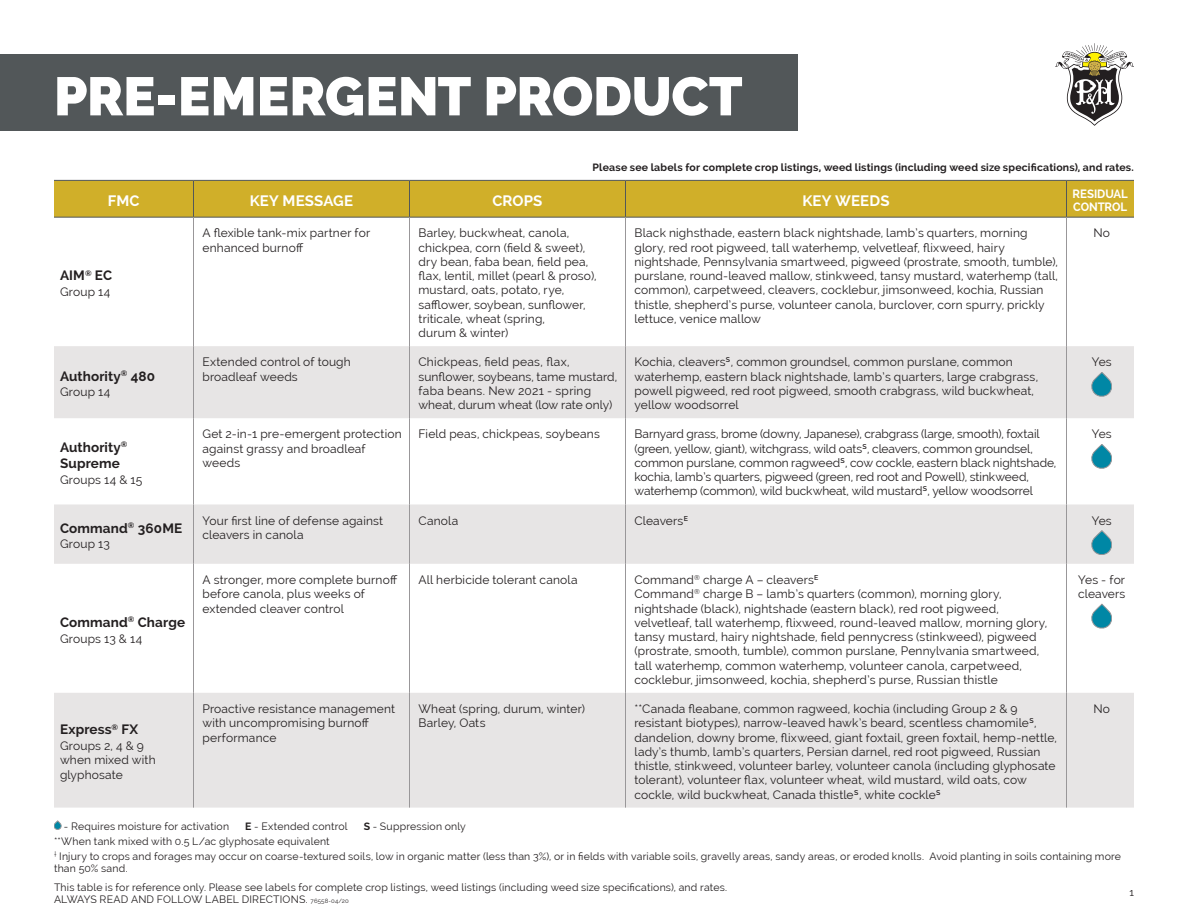
<style>
.page{position:relative;width:1188px;height:918px;background:#fff}
.page>*{position:absolute;margin:0;border:0;box-sizing:border-box;transform-origin:0 0}
.t1{font:900 54px "Raleway";letter-spacing:-.005em;color:#fff}
.TableHead{font:700 15px "Raleway";letter-spacing:.01em;color:#fff}
.Table_Name{font:700 13.5px/16.5px "Raleway";letter-spacing:.01em;color:#231f20}
.TableBody{font:12px/14.2px "Raleway";letter-spacing:.015em;color:#231f20}
.TableBody-2{font:12px/14.2px "Raleway";letter-spacing:-.005em;color:#231f20}
.TableHead-2{font:700 12px/13.5px "Raleway";letter-spacing:-.01em;color:#fff;scale:.95 1}
.Legend{font:10.5px/12px "Raleway";letter-spacing:.02em;color:#231f20}
.Legend-2{font:700 10.5px "Raleway";letter-spacing:.02em;color:#231f20}
.s1{font-weight:700}
.s2{font-size:6px}
</style>
<div class="page">
<div style="left:0;top:54px;width:797px;height:76px;background:#525759"></div>
<div style="left:54px;top:181px;width:1080px;height:36px;background:#d0af29"></div>
<svg style="left:54px;top:346px;width:1080px;height:462px;fill:#e7e5e5"></svg>
<hr style="left:54px;top:180px;width:140px;height:1px;background:#525759">
<hr style="left:194px;top:180px;width:216px;height:1px;background:#525759">
<hr style="left:410px;top:180px;width:216px;height:1px;background:#525759">
<hr style="left:626px;top:180px;width:440px;height:1px;background:#525759">
<hr style="left:1066px;top:180px;width:68px;height:1px;background:#525759">
<hr style="left:54px;top:217px;width:140px;height:1px;background:#525759">
<hr style="left:194px;top:217px;width:216px;height:1px;background:#525759">
<hr style="left:410px;top:217px;width:216px;height:1px;background:#525759">
<hr style="left:626px;top:217px;width:440px;height:1px;background:#525759">
<hr style="left:1066px;top:217px;width:68px;height:1px;background:#525759">
<hr style="left:193px;top:218px;width:1px;height:128px;background:#999799">
<hr style="left:409px;top:218px;width:1px;height:128px;background:#999799">
<hr style="left:625px;top:218px;width:1px;height:128px;background:#999799">
<hr style="left:1066px;top:218px;width:1px;height:128px;background:#999799">
<hr style="left:193px;top:346px;width:1px;height:72px;background:#999799">
<hr style="left:409px;top:346px;width:1px;height:72px;background:#999799">
<hr style="left:625px;top:346px;width:1px;height:72px;background:#999799">
<hr style="left:1066px;top:346px;width:1px;height:72px;background:#999799">
<hr style="left:193px;top:418px;width:1px;height:86px;background:#999799">
<hr style="left:409px;top:418px;width:1px;height:86px;background:#999799">
<hr style="left:625px;top:418px;width:1px;height:86px;background:#999799">
<hr style="left:1066px;top:418px;width:1px;height:86px;background:#999799">
<hr style="left:193px;top:504px;width:1px;height:60px;background:#999799">
<hr style="left:409px;top:504px;width:1px;height:60px;background:#999799">
<hr style="left:625px;top:504px;width:1px;height:60px;background:#999799">
<hr style="left:1066px;top:504px;width:1px;height:60px;background:#999799">
<hr style="left:193px;top:564px;width:1px;height:129px;background:#999799">
<hr style="left:409px;top:564px;width:1px;height:129px;background:#999799">
<hr style="left:625px;top:564px;width:1px;height:129px;background:#999799">
<hr style="left:1066px;top:564px;width:1px;height:129px;background:#999799">
<hr style="left:193px;top:693px;width:1px;height:115px;background:#999799">
<hr style="left:409px;top:693px;width:1px;height:115px;background:#999799">
<hr style="left:625px;top:693px;width:1px;height:115px;background:#999799">
<hr style="left:1066px;top:693px;width:1px;height:115px;background:#999799">
<hr style="left:193px;top:181px;width:1px;height:36px;background:#525759">
<hr style="left:409px;top:181px;width:1px;height:36px;background:#525759">
<hr style="left:625px;top:181px;width:1px;height:36px;background:#525759">
<hr style="left:1066px;top:181px;width:1px;height:36px;background:#525759">
<svg style="left:1092px;top:372px;width:20px;height:24px"></svg>
<svg style="left:1092px;top:444px;width:20px;height:24px"></svg>
<svg style="left:1092px;top:530px;width:20px;height:25px"></svg>
<svg style="left:1092px;top:604px;width:20px;height:24px"></svg>
<svg style="left:1055px;top:43px;width:79px;height:83px"></svg>
<svg style="left:54px;top:821px;width:7px;height:9px"></svg>
<p class="t1" style="left:54px;top:65px;width:690px">PRE-EMERGENT PRODUCT</p>
<p class="Legend-2" style="left:593px;top:161px;width:543px">Please see labels for complete crop listings, weed listings (including weed size specifications), and rates.</p>
<p class="TableHead" style="left:108px;top:192px;width:33px">FMC</p>
<p class="TableHead" style="left:250px;top:192px;width:105px">KEY MESSAGE</p>
<p class="TableHead" style="left:492px;top:192px;width:52px">CROPS</p>
<p class="TableHead" style="left:802px;top:192px;width:89px">KEY WEEDS</p>
<p class="TableHead-2" style="left:1073px;top:187px;width:60px">RESIDUAL<br>CONTROL</p>
<p class="Table_Name" style="left:60px;top:267px;width:54px">AIM<sup>®</sup> EC</p>
<p class="TableBody" style="left:60px;top:285px;width:52px">Group 14</p>
<p class="Table_Name" style="left:60px;top:368px;width:97px">Authority<sup>®</sup> 480</p>
<p class="TableBody" style="left:60px;top:385px;width:52px">Group 14</p>
<p class="Table_Name" style="left:60px;top:439px;width:69px">Authority<sup>®<br></sup>Supreme</p>
<p class="TableBody" style="left:60px;top:472px;width:84px">Groups 14 &amp; 15</p>
<p class="Table_Name" style="left:60px;top:520px;width:124px">Command<sup>®</sup> 360ME</p>
<p class="TableBody" style="left:60px;top:537px;width:51px">Group 13</p>
<p class="Table_Name" style="left:60px;top:614px;width:127px">Command<sup>®</sup> Charge</p>
<p class="TableBody" style="left:60px;top:631px;width:84px">Groups 13 &amp; 14</p>
<p class="Table_Name" style="left:60px;top:721px;width:80px">Express<sup>®</sup> FX</p>
<p class="TableBody" style="left:60px;top:739px;width:97px">Groups 2, 4 &amp; 9 when mixed with glyphosate</p>
<p class="TableBody" style="left:202px;top:226px;width:169px">A flexible tank-mix partner for enhanced burnoff</p>
<p class="TableBody" style="left:418px;top:226px;width:180px">Barley, buckwheat, canola, chickpea, corn (field &amp; sweet), dry bean, faba bean, field pea, flax, lentil, millet (pearl &amp; proso), mustard, oats, potato, rye, safflower, soybean, sunflower, triticale, wheat (spring,<br>durum &amp; winter)</p>
<p class="TableBody" style="left:634px;top:226px;width:425px">Black nighsthade, eastern black nightshade, lamb’s quarters, morning glory, red root pigweed, tall waterhemp, velvetleaf, flixweed, hairy nightshade, Pennsylvania smartweed, pigweed (prostrate, smooth, tumble), purslane, round-leaved mallow, stinkweed, tansy mustard, waterhemp (tall, common), carpetweed, cleavers, cocklebur, jimsonweed, kochia, Russian thistle, shepherd’s purse, volunteer canola, burclover, corn spurry, prickly lettuce, venice mallow</p>
<p class="TableBody" style="left:1093px;top:226px;width:18px">No</p>
<p class="TableBody" style="left:202px;top:355px;width:150px">Extended control of tough broadleaf weeds</p>
<p class="TableBody" style="left:418px;top:355px;width:200px">Chickpeas, field peas, flax, sunflower, soybeans, tame mustard, faba beans. New 2021 - spring wheat, durum wheat (low rate only)</p>
<p class="TableBody" style="left:634px;top:355px;width:405px">Kochia, cleavers<sup>S</sup>, common groundsel, common purslane, common waterhemp, eastern black nightshade, lamb’s quarters, large crabgrass, powell pigweed, red root pigweed, smooth crabgrass, wild buckwheat, yellow woodsorrel</p>
<p class="TableBody" style="left:1092px;top:355px;width:21px">Yes</p>
<p class="TableBody" style="left:202px;top:427px;width:201px">Get 2-in-1 pre-emergent protection against grassy and broadleaf weeds</p>
<p class="TableBody" style="left:418px;top:427px;width:183px">Field peas, chickpeas, soybeans</p>
<p class="TableBody-2" style="left:634px;top:427px;width:423px">Barnyard grass, brome (downy, Japanese), crabgrass (large, smooth), foxtail (green, yellow, giant), witchgrass, wild oats<sup>S</sup>, cleavers, common groundsel, common purslane, common ragweed<sup>S</sup>, cow cockle, eastern black nightshade, kochia, lamb’s quarters, pigweed (green, red root and Powell), stinkweed, waterhemp (common), wild buckwheat, wild mustard<sup>S</sup>, yellow woodsorrel</p>
<p class="TableBody" style="left:1092px;top:427px;width:21px">Yes</p>
<p class="TableBody" style="left:202px;top:513px;width:182px">Your first line of defense against cleavers in canola</p>
<p class="TableBody" style="left:418px;top:513px;width:41px">Canola</p>
<p class="TableBody" style="left:634px;top:513px;width:55px">Cleavers<sup>E</sup></p>
<p class="TableBody" style="left:1092px;top:513px;width:21px">Yes</p>
<p class="TableBody" style="left:202px;top:573px;width:196px">A stronger, more complete burnoff before canola, plus weeks of extended cleaver control</p>
<p class="TableBody" style="left:418px;top:573px;width:161px">All herbicide tolerant canola</p>
<p class="TableBody" style="left:634px;top:573px;width:414px">Command<sup>®</sup> charge A – cleavers<sup>E<br></sup>Command<sup>®</sup> charge B – lamb’s quarters (common), morning glory, nightshade (black), nightshade (eastern black), red root pigweed, velvetleaf, tall waterhemp, flixweed, round-leaved mallow, morning glory, tansy mustard, hairy nightshade, field pennycress (stinkweed), pigweed (prostrate, smooth, tumble), common purslane, Pennylvania smartweed, tall waterhemp, common waterhemp, volunteer canola, carpetweed, cocklebur, jimsonweed, kochia, shepherd’s purse, Russian thistle</p>
<p class="TableBody" style="left:1078px;top:573px;width:49px">Yes - for cleavers</p>
<p class="TableBody" style="left:202px;top:702px;width:194px">Proactive resistance management with uncompromising burnoff performance</p>
<p class="TableBody" style="left:418px;top:702px;width:168px">Wheat (spring, durum, winter)<br>Barley, Oats</p>
<p class="TableBody" style="left:634px;top:702px;width:424px">**Canada fleabane, common ragweed, kochia (including Group 2 &amp; 9 resistant biotypes), narrow-leaved hawk’s beard, scentless chamomile<sup>S</sup>, dandelion, downy brome, flixweed, giant foxtail, green foxtail, hemp-nettle, lady’s thumb, lamb’s quarters, Persian darnel, red root pigweed, Russian thistle, stinkweed, volunteer barley, volunteer canola (including glyphosate tolerant), volunteer flax, volunteer wheat, wild mustard, wild oats, cow cockle, wild buckwheat, Canada thistle<sup>S</sup>, white cockle<sup>S</sup></p>
<p class="TableBody" style="left:1093px;top:702px;width:18px">No</p>
<p class="Legend" style="left:64px;top:820px;width:167px">- Requires moisture for activation</p>
<p class="Legend" style="left:245px;top:820px;width:104px"><span class="s1">E</span> - Extended control</p>
<p class="Legend" style="left:364px;top:820px;width:104px"><span class="s1">S</span> - Suppression only</p>
<p class="Legend" style="left:54px;top:835px;width:277px">**When tank mixed with 0.5 L/ac glyphosate equivalent</p>
<p class="Legend" style="left:54px;top:850px;width:1069px"><sup>†</sup> Injury to crops and forages may occur on coarse-textured soils, low in organic matter (less than 3%), or in fields with variable soils, gravelly areas, sandy areas, or eroded knolls. Avoid planting in soils containing more than 50% sand.</p>
<p class="Legend" style="left:54px;top:881px;width:675px">This table is for reference only. Please see labels for complete crop listings, weed listings (including weed size specifications), and rates.<br>ALWAYS READ AND FOLLOW LABEL DIRECTIONS. <span class="s2">76558-04/20</span></p>
<p class="Legend" style="left:1130px;top:886px;width:6px">1</p>
</div>
